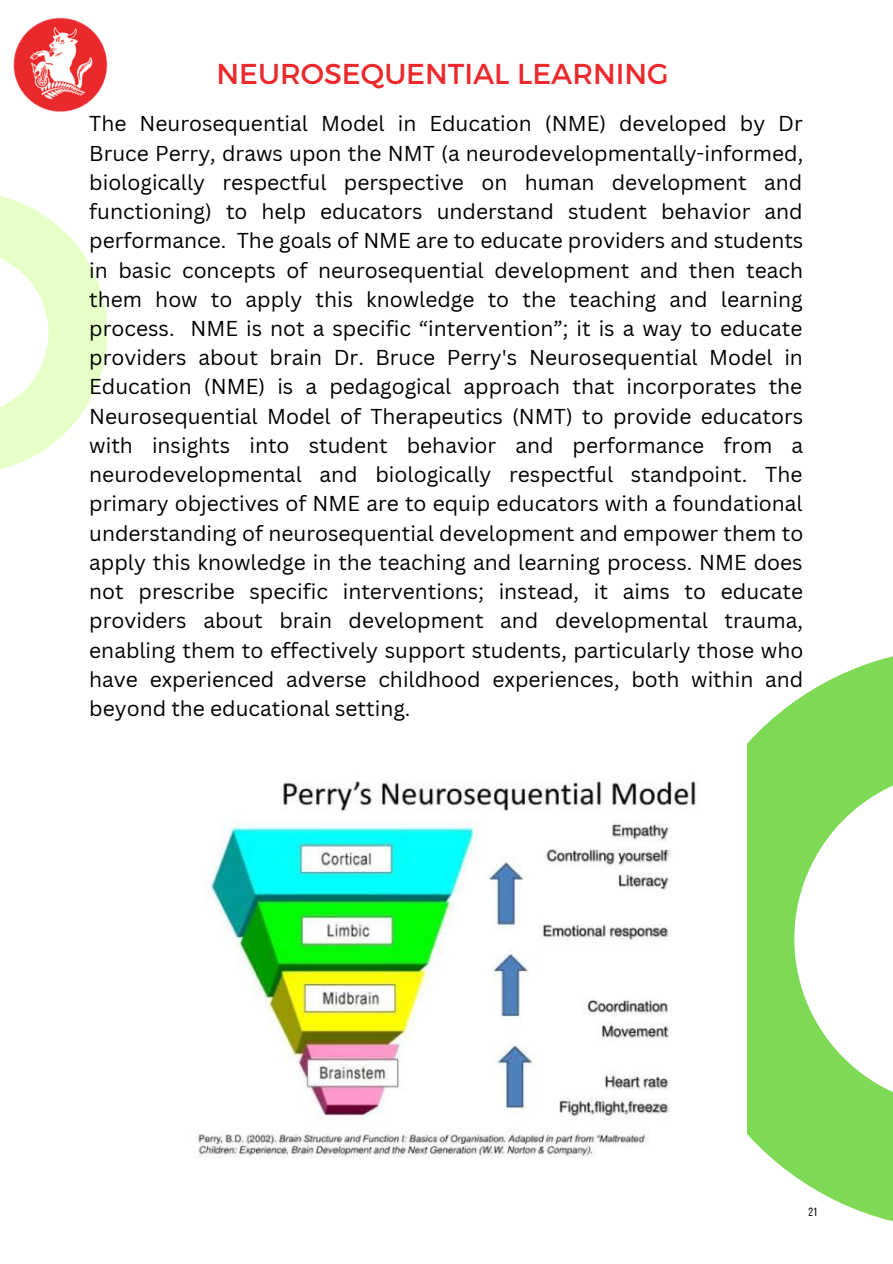
<style>
.page{position:relative;width:893px;height:1264px;background:#fff}
.page>*{position:absolute;margin:0;border:0;box-sizing:border-box;transform-origin:0 0}
.t1{font:28.65px "Montserrat";color:#ea2a2c}
.t2{font:21px/29.2px "Canva Sans";color:#000;text-align:justify}
.t3{font:12px "Bebas Neue";color:#000}
</style>
<div class="page">
<svg style="left:0;top:196px;width:107px;height:273px"></svg>
<img style="left:13px;top:18px;width:95px;height:94px">
<svg style="left:747px;top:656px;width:145px;height:565px;fill:#7ed957"></svg>
<img style="left:198px;top:781px;width:498px;height:377px">
<p class="t1" style="left:216px;top:55px;width:453px">NEUROSEQUENTIAL LEARNING</p>
<p class="t2" style="left:89px;top:108px;width:715px">The Neurosequential Model in Education (NME) developed by Dr Bruce Perry, draws upon the NMT (a neurodevelopmentally-informed, biologically respectful perspective on human development and functioning) to help educators understand student behavior and performance. The goals of NME are to educate providers and students in basic concepts of neurosequential development and then teach them how to apply this knowledge to the teaching and learning process. NME is not a specific “intervention”; it is a way to educate providers about brain Dr. Bruce Perry's Neurosequential Model in Education (NME) is a pedagogical approach that incorporates the Neurosequential Model of Therapeutics (NMT) to provide educators with insights into student behavior and performance from a neurodevelopmental and biologically respectful standpoint. The primary objectives of NME are to equip educators with a foundational understanding of neurosequential development and empower them to apply this knowledge in the teaching and learning process. NME does not prescribe specific interventions; instead, it aims to educate providers about brain development and developmental trauma, enabling them to effectively support students, particularly those who have experienced adverse childhood experiences, both within and beyond the educational setting.</p>
<p class="t3" style="left:808px;top:1207px;width:10px">21</p>
</div>
